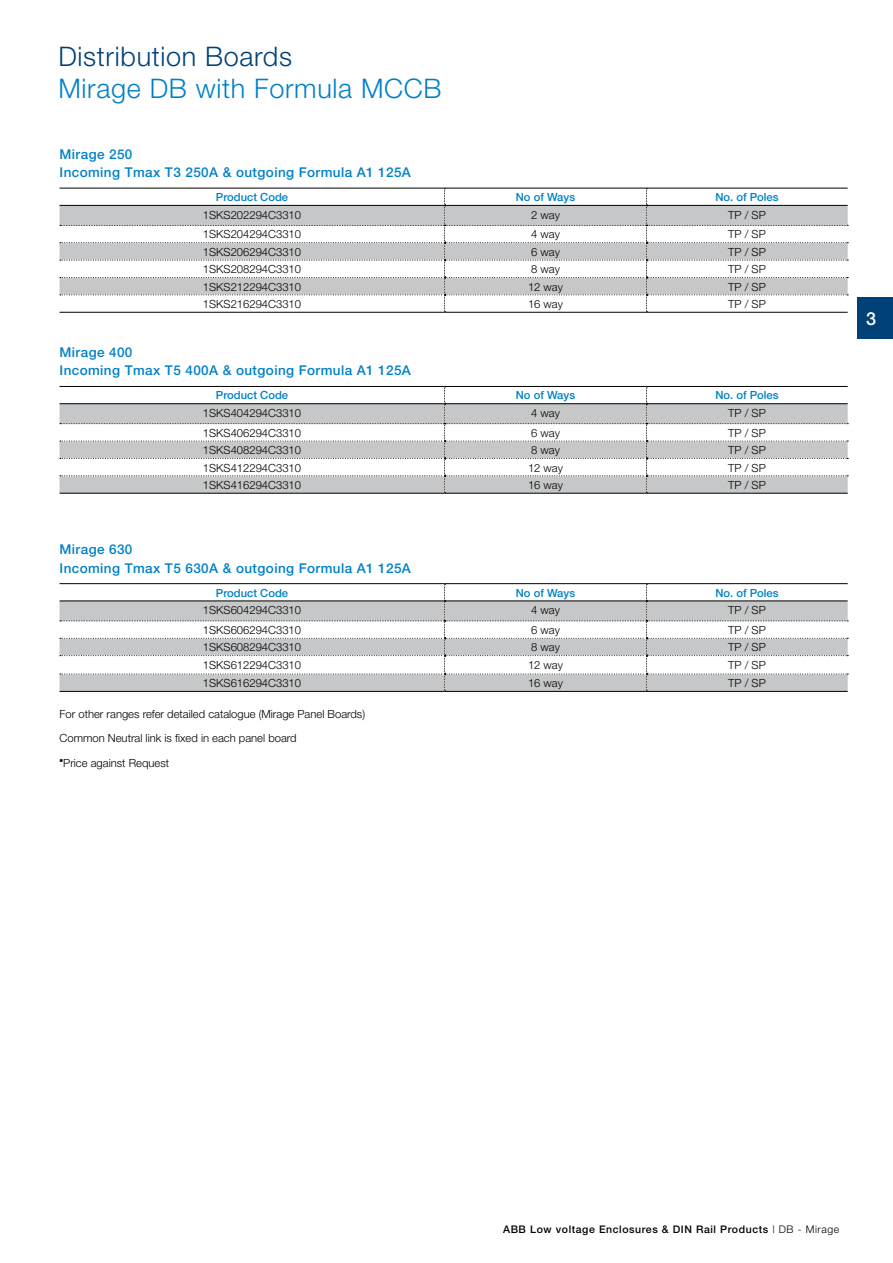
<style>
.page{position:relative;width:893px;height:1263px;background:#fff}
.page>*{position:absolute;margin:0;border:0;box-sizing:border-box;transform-origin:0 0}
.t1{font:300 27px "Helvetica Neue";letter-spacing:.025em;color:#0081c7}
.t2{font:300 27px "Helvetica Neue";letter-spacing:.025em;color:#004178}
.t3{font:500 18px "Helvetica Neue";color:#fff}
.t4{font:500 13.5px/18.6px "Helvetica Neue";letter-spacing:.03em;color:#0081c7}
.t5{font:300 11.25px/24.2px "Helvetica Neue";color:#000}
.t6{font:500 11.25px "Helvetica Neue";color:#0081c7}
.t7{font:500 10.5px "Helvetica Neue";letter-spacing:.055em;color:#000}
.s1{font-weight:300}
</style>
<div class="page">
<div style="left:857px;top:297px;width:36px;height:41px;background:#004178"></div>
<svg style="left:60px;top:188px;width:788px;height:124px"></svg>
<hr style="left:60px;top:312px;width:385px;height:1px;background:#000">
<hr style="left:445px;top:312px;width:201px;height:1px;background:#000">
<hr style="left:646px;top:312px;width:202px;height:1px;background:#000">
<hr style="left:60px;top:386px;width:385px;height:1px;background:#000">
<hr style="left:445px;top:386px;width:201px;height:1px;background:#000">
<hr style="left:646px;top:386px;width:202px;height:1px;background:#000">
<svg style="left:60px;top:387px;width:788px;height:106px"></svg>
<hr style="left:60px;top:493px;width:385px;height:1px;background:#000">
<hr style="left:445px;top:493px;width:201px;height:1px;background:#000">
<hr style="left:646px;top:493px;width:202px;height:1px;background:#000">
<hr style="left:60px;top:583px;width:385px;height:1px;background:#000">
<hr style="left:445px;top:583px;width:201px;height:1px;background:#000">
<hr style="left:646px;top:583px;width:202px;height:1px;background:#000">
<svg style="left:60px;top:584px;width:788px;height:107px"></svg>
<hr style="left:60px;top:691px;width:385px;height:1px;background:#000">
<hr style="left:445px;top:691px;width:201px;height:1px;background:#000">
<hr style="left:646px;top:691px;width:202px;height:1px;background:#000">
<h1 class="t2" style="left:58px;top:40px;width:235px">Distribution Boards</h1>
<h1 class="t1" style="left:58px;top:72px;width:385px">Mirage DB with Formula MCCB</h1>
<p class="t4" style="left:60px;top:144px;width:353px">Mirage 250<br>Incoming Tmax T3 250A &amp; outgoing Formula A1 125A</p>
<p class="t6" style="left:216px;top:190px;width:74px">Product Code</p>
<p class="t6" style="left:516px;top:190px;width:61px">No of Ways</p>
<p class="t6" style="left:715px;top:190px;width:65px">No. of Poles</p>
<p class="t5" style="left:203px;top:202px;width:100px">1SKS202294C3310</p>
<p class="t5" style="left:531px;top:202px;width:30px">2 way</p>
<p class="t5" style="left:728px;top:202px;width:39px">TP / SP</p>
<p class="t5" style="left:203px;top:222px;width:100px">1SKS204294C3310</p>
<p class="t5" style="left:531px;top:222px;width:30px">4 way</p>
<p class="t5" style="left:728px;top:222px;width:39px">TP / SP</p>
<p class="t5" style="left:203px;top:239px;width:100px">1SKS206294C3310</p>
<p class="t5" style="left:531px;top:239px;width:30px">6 way</p>
<p class="t5" style="left:728px;top:239px;width:39px">TP / SP</p>
<p class="t5" style="left:203px;top:257px;width:100px">1SKS208294C3310</p>
<p class="t5" style="left:531px;top:257px;width:30px">8 way</p>
<p class="t5" style="left:728px;top:257px;width:39px">TP / SP</p>
<p class="t5" style="left:203px;top:274px;width:100px">1SKS212294C3310</p>
<p class="t5" style="left:528px;top:274px;width:37px">12 way</p>
<p class="t5" style="left:728px;top:274px;width:39px">TP / SP</p>
<p class="t5" style="left:203px;top:292px;width:100px">1SKS216294C3310</p>
<p class="t5" style="left:528px;top:292px;width:37px">16 way</p>
<p class="t5" style="left:728px;top:292px;width:39px">TP / SP</p>
<p class="t4" style="left:60px;top:343px;width:353px">Mirage 400<br>Incoming Tmax T5 400A &amp; outgoing Formula A1 125A</p>
<p class="t6" style="left:216px;top:389px;width:74px">Product Code</p>
<p class="t6" style="left:516px;top:389px;width:61px">No of Ways</p>
<p class="t6" style="left:715px;top:389px;width:65px">No. of Poles</p>
<p class="t5" style="left:203px;top:400px;width:100px">1SKS404294C3310</p>
<p class="t5" style="left:531px;top:400px;width:30px">4 way</p>
<p class="t5" style="left:728px;top:400px;width:39px">TP / SP</p>
<p class="t5" style="left:203px;top:420px;width:100px">1SKS406294C3310</p>
<p class="t5" style="left:531px;top:420px;width:30px">6 way</p>
<p class="t5" style="left:728px;top:420px;width:39px">TP / SP</p>
<p class="t5" style="left:203px;top:438px;width:100px">1SKS408294C3310</p>
<p class="t5" style="left:531px;top:438px;width:30px">8 way</p>
<p class="t5" style="left:728px;top:438px;width:39px">TP / SP</p>
<p class="t5" style="left:203px;top:455px;width:100px">1SKS412294C3310</p>
<p class="t5" style="left:528px;top:455px;width:37px">12 way</p>
<p class="t5" style="left:728px;top:455px;width:39px">TP / SP</p>
<p class="t5" style="left:203px;top:473px;width:100px">1SKS416294C3310</p>
<p class="t5" style="left:528px;top:473px;width:37px">16 way</p>
<p class="t5" style="left:728px;top:473px;width:39px">TP / SP</p>
<p class="t4" style="left:60px;top:540px;width:353px">Mirage 630<br>Incoming Tmax T5 630A &amp; outgoing Formula A1 125A</p>
<p class="t6" style="left:216px;top:586px;width:74px">Product Code</p>
<p class="t6" style="left:516px;top:586px;width:61px">No of Ways</p>
<p class="t6" style="left:715px;top:586px;width:65px">No. of Poles</p>
<p class="t5" style="left:203px;top:598px;width:100px">1SKS604294C3310</p>
<p class="t5" style="left:531px;top:598px;width:30px">4 way</p>
<p class="t5" style="left:728px;top:598px;width:39px">TP / SP</p>
<p class="t5" style="left:203px;top:618px;width:100px">1SKS606294C3310</p>
<p class="t5" style="left:531px;top:618px;width:30px">6 way</p>
<p class="t5" style="left:728px;top:618px;width:39px">TP / SP</p>
<p class="t5" style="left:203px;top:635px;width:100px">1SKS608294C3310</p>
<p class="t5" style="left:531px;top:635px;width:30px">8 way</p>
<p class="t5" style="left:728px;top:635px;width:39px">TP / SP</p>
<p class="t5" style="left:203px;top:652px;width:100px">1SKS612294C3310</p>
<p class="t5" style="left:528px;top:652px;width:37px">12 way</p>
<p class="t5" style="left:728px;top:652px;width:39px">TP / SP</p>
<p class="t5" style="left:203px;top:671px;width:100px">1SKS616294C3310</p>
<p class="t5" style="left:528px;top:671px;width:37px">16 way</p>
<p class="t5" style="left:728px;top:671px;width:39px">TP / SP</p>
<p class="t5" style="left:60px;top:702px;width:307px">For other ranges refer detailed catalogue (Mirage Panel Boards)<br>Common Neutral link is fixed in each panel board</p>
<p class="t5" style="left:60px;top:751px;width:111px">○Price against Request</p>
<h2 class="t3" style="left:866px;top:308px;width:12px">3</h2>
<p class="t7" style="left:503px;top:1223px;width:338px">ABB Low voltage Enclosures &amp; DIN Rail Products <span class="s1">| DB - Mirage</span></p>
</div>
